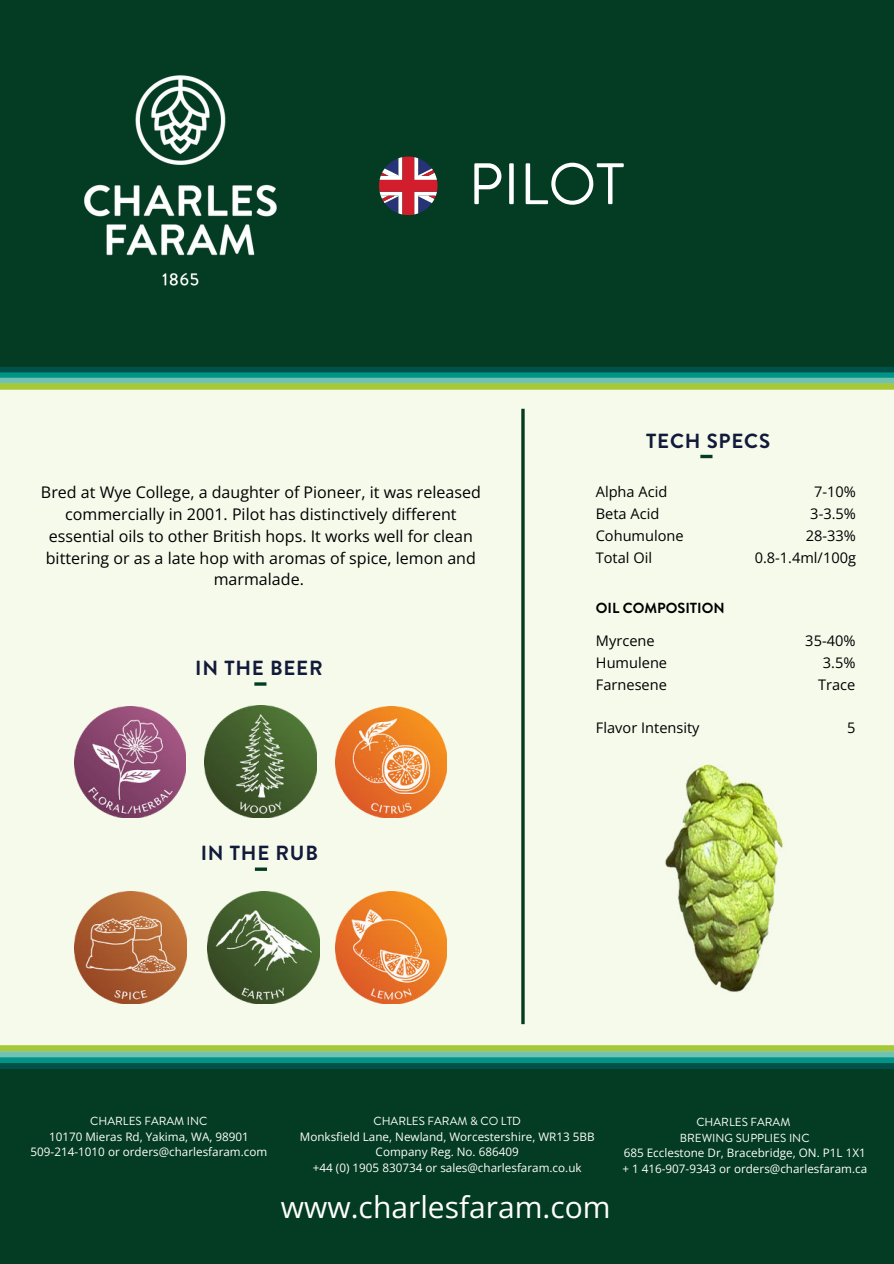
<style>
.page{position:relative;width:894px;height:1264px;background:#fff}
.page>*{position:absolute;margin:0;border:0;box-sizing:border-box;transform-origin:0 0}
.t1{font:58.35px "Brandon Grotesque";color:#fff}
.t2{font:30px "Open Sans";color:#fff}
.t3{font:700 20.4px "Brandon Grotesque";letter-spacing:.04em;color:#121a3a}
.t4{font:16.05px/21.9px "Open Sans";color:#000;text-align:center}
.t5{font:14.55px/21.9px "Open Sans";color:#000}
.t6{font:700 14.55px "Brandon Grotesque";color:#000}
.t7{font:11.7px/15.6px "Open Sans";color:#fff;text-align:center}
.t8{font:11.7px/15.6px "Brandon Grotesque";color:#fff;text-align:center}
</style>
<div class="page">
<div style="left:0;top:0;width:893px;height:1263px;background:#f6faeb"></div>
<div style="left:0;top:384px;width:893px;height:6px;background:#bcd566"></div>
<div style="left:0;top:0;width:893px;height:372px;background:#043c23"></div>
<div style="left:0;top:367px;width:893px;height:5px;background:#015148"></div>
<div style="left:0;top:372px;width:893px;height:6px;background:#009386"></div>
<div style="left:0;top:378px;width:893px;height:5px;background:#70c2b2"></div>
<div style="left:0;top:383px;width:893px;height:6px;background:#a7c836"></div>
<svg style="left:700px;top:455px;width:12px;height:3px"></svg>
<svg style="left:254px;top:682px;width:12px;height:3px"></svg>
<svg style="left:255px;top:867px;width:12px;height:3px"></svg>
<hr style="left:521px;top:409px;width:3px;height:615px;background:#043c23">
<img style="left:74px;top:706px;width:112px;height:111px">
<img style="left:335px;top:706px;width:111px;height:111px">
<img style="left:335px;top:891px;width:111px;height:112px">
<img style="left:75px;top:891px;width:111px;height:112px">
<img style="left:205px;top:706px;width:111px;height:111px">
<img style="left:207px;top:891px;width:112px;height:112px">
<img style="left:0;top:75px;width:372px;height:298px">
<svg style="left:379px;top:156px;width:58px;height:59px"></svg>
<img style="left:665px;top:764px;width:119px;height:228px">
<div style="left:0;top:1068px;width:893px;height:195px;background:#043c23"></div>
<div style="left:0;top:1063px;width:893px;height:6px;background:#015148"></div>
<div style="left:0;top:1057px;width:893px;height:6px;background:#009386"></div>
<div style="left:0;top:1051px;width:893px;height:6px;background:#70c2b2"></div>
<div style="left:0;top:1045px;width:893px;height:6px;background:#a7c836"></div>
<h1 class="t1" style="left:468px;top:144px;width:157px">PILOT</h1>
<h3 class="t3" style="left:646px;top:427px;width:125px">TECH SPECS</h3>
<p class="t4" style="left:41px;top:480px;width:441px">Bred at Wye College, a daughter of Pioneer, it was released commercially in 2001. Pilot has distinctively different essential oils to other British hops. It works well for clean bittering or as a late hop with aromas of spice, lemon and marmalade.</p>
<h3 class="t3" style="left:195px;top:653px;width:129px">IN THE BEER</h3>
<h3 class="t3" style="left:201px;top:838px;width:119px">IN THE RUB</h3>
<p class="t5" style="left:595px;top:480px;width:89px">Alpha Acid<br>Beta Acid<br>Cohumulone<br>Total Oil</p>
<p class="t5" style="left:754px;top:480px;width:103px;text-align:right">7-10%<br>3-3.5%<br>28-33%<br>0.8-1.4ml/100g</p>
<p class="t6" style="left:595px;top:598px;width:130px">OIL COMPOSITION</p>
<p class="t5" style="left:595px;top:629px;width:73px">Myrcene<br>Humulene<br>Farnesene</p>
<p class="t5" style="left:595px;top:717px;width:105px">Flavor Intensity</p>
<p class="t5" style="left:805px;top:629px;width:52px;text-align:right">35-40%<br>3.5%<br>Trace</p>
<p class="t5" style="left:846px;top:717px;width:10px">5</p>
<p class="t8" style="left:90px;top:1113px;width:119px">CHARLES FARAM INC</p>
<p class="t7" style="left:31px;top:1128px;width:238px">10170 Mieras Rd, Yakima, WA, 98901<br>509-214-1010 or orders@charlesfaram.com</p>
<p class="t8" style="left:373px;top:1113px;width:149px">CHARLES FARAM &amp; CO LTD</p>
<p class="t7" style="left:300px;top:1128px;width:296px">Monksfield Lane, Newland, Worcestershire, WR13 5BB<br>Company Reg. No. 686409<br>+44 (0) 1905 830734 or sales@charlesfaram.co.uk</p>
<h2 class="t2" style="left:281px;top:1186px;width:331px">www.charlesfaram.com</h2>
<p class="t8" style="left:679px;top:1114px;width:131px">CHARLES FARAM<br>BREWING SUPPLIES INC</p>
<p class="t7" style="left:622px;top:1144px;width:246px;text-align:left">685 Ecclestone Dr, Bracebridge, ON. P1L 1X1 + 1 416-907-9343 or orders@charlesfaram.ca</p>
</div>
